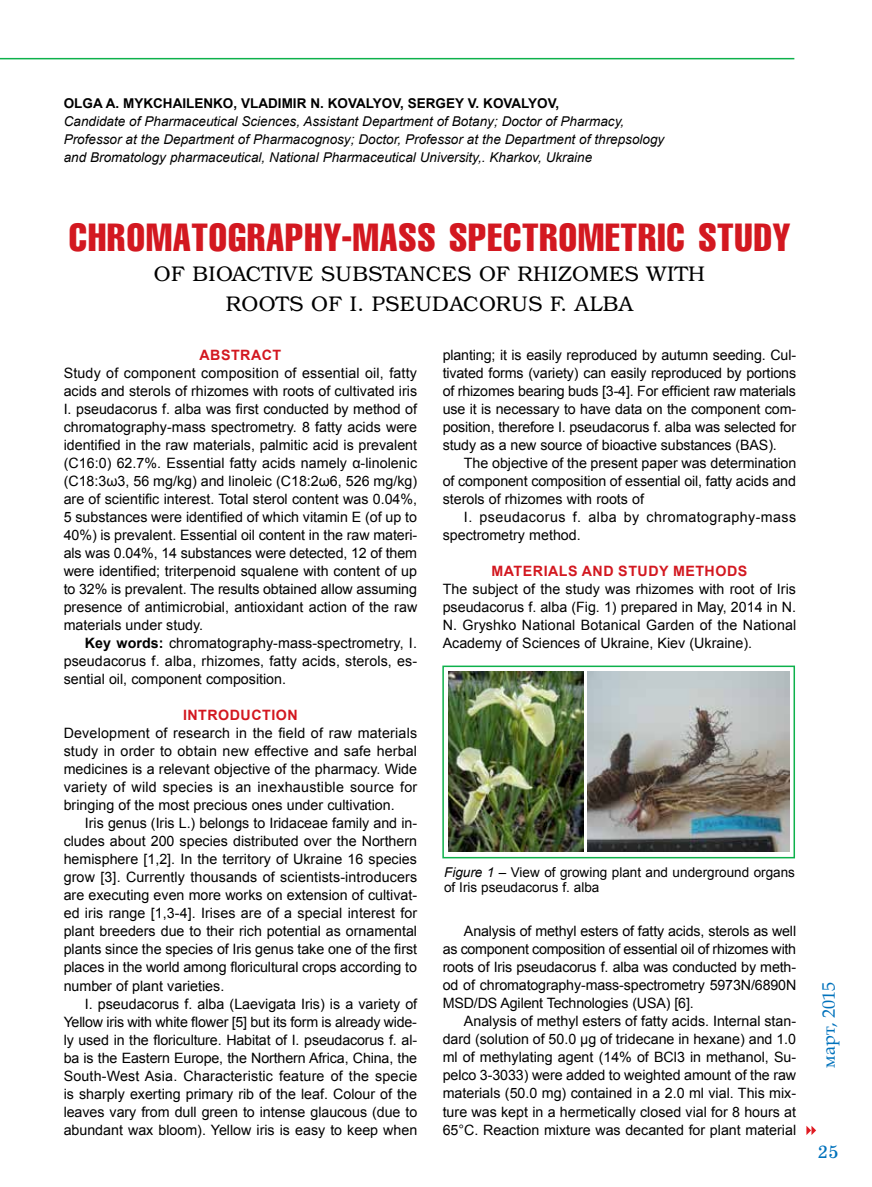
<style>
.page{position:relative;width:872px;height:1187px;background:#fff}
.page>*{position:absolute;margin:0;border:0;box-sizing:border-box;transform-origin:0 0}
.t1{font:39px "K Compressed";letter-spacing:.01em;color:#d31820}
.t2{font:21px/30px "K Bookman";letter-spacing:.025em;color:#000;text-align:center}
.t3{font:18px "Book Antiqua";color:#0072bc}
.t4{font:18px "DS School";color:#0072bc}
.t5{font:14.25px/18px "Arial";color:#000;text-align:justify}
.t6{font:14.25px/18px "Arial";letter-spacing:.03em;color:#000}
.t7{font:700 14.25px "Arial";letter-spacing:.035em;color:#d31820}
.t8{font:italic 13.5px/18px "Arial";color:#000}
.t9{font:13.5px/15px "Arial";color:#000}
.t10{font:700 13.5px "Arial";color:#000}
.s1{font-weight:700}
.s2{font-style:italic}
</style>
<div class="page">
<hr style="left:0;top:58px;width:794px;height:1px;background:#0db14b">
<svg style="left:806px;top:1126px;width:10px;height:8px"></svg>
<img style="left:448px;top:671px;width:135px;height:180px">
<img style="left:587px;top:671px;width:202px;height:180px">
<div style="left:442px;top:665px;width:353px;height:193px;border:2px solid #0db14b"></div>
<p class="t10" style="left:64px;top:94px;width:132px">OLGA A. MYKCHAILEN</p>
<p class="t10" style="left:213px;top:94px;width:162px">KO, VLADIMIR N. KOVALYO</p>
<p class="t10" style="left:392px;top:94px;width:26px">V, SER</p>
<p class="t10" style="left:435px;top:94px;width:95px">GEY V. KOVALYO</p>
<p class="t10" style="left:548px;top:94px;width:13px">V,</p>
<p class="t8" style="left:64px;top:112px;width:602px">Candidate of Pharmaceutical Sciences, Assistant Department of Botany; Doctor of Pharmacy,<br>Professor at the Department of Pharmacognosy; Doctor, Professor at the Department of threpsology and Bromatology pharmaceutical, National Pharmaceutical University,. Kharkov, Ukraine</p>
<h1 class="t1" style="left:69px;top:214px;width:723px">CHROMATOGRAPHY-MASS SPECTROMETRIC STUDY</h1>
<h2 class="t2" style="left:154px;top:260px;width:552px">OF BIOACTIVE SUBSTANCES OF RHIZOMES WITH<br>ROOTS OF I. PSEUDACORUS F. ALBA</h2>
<p class="t7" style="left:199px;top:345px;width:83px">ABSTRACT</p>
<p class="t5" style="left:64px;top:364px;width:355px">Study of component composition of essential oil, fatty acids and sterols of rhizomes with roots of cultivated iris I. pseudacorus f. alba was first conducted by method of chromatography-mass spectrometry. 8 fatty acids were identified in the raw materials, palmitic acid is prevalent (С16:0) 62.7%. Essential fatty acids namely α-linolenic (С18:3ω3, 56 mg/kg) and linoleic (С18:2ω6, 526 mg/kg) are of scientific interest. Total sterol content was 0.04%, 5 substances were identified of which vitamin Е (of up to 40%) is prevalent. Essential oil content in the raw materi&shy;als was 0.04%, 14 substances were detected, 12 of them were identified; triterpenoid squalene with content of up to 32% is prevalent. The results obtained allow assuming presence of antimicrobial, antioxidant action of the raw materials under study.</p>
<p class="t5" style="left:64px;top:634px;width:355px;text-indent:21px"><span class="s1">KEY WORDS:</span> chromatography-mass-spectrometry, I. pseudacorus f. alba, rhizomes, fatty acids, sterols, es&shy;sential oil, component composition.</p>
<p class="t7" style="left:183px;top:705px;width:116px">INTRODUCTION</p>
<p class="t5" style="left:64px;top:724px;width:355px">Development of research in the field of raw materials study in order to obtain new effective and safe herbal medicines is a relevant objective of the pharmacy. Wide variety of wild species is an inexhaustible source for bringing of the most precious ones under cultivation.</p>
<p class="t5" style="left:64px;top:814px;width:355px;text-indent:21px">Iris genus (Iris L.) belongs to Iridaceae family and in&shy;cludes about 200 species distributed over the Northern hemisphere [1,2]. In the territory of Ukraine 16 species grow [3]. Currently thousands of scientists-introducers are executing even more works on extension of cultivat&shy;ed iris range [1,3-4]. Irises are of a special interest for plant breeders due to their rich potential as ornamental plants since the species of Iris genus take one of the first places in the world among floricultural crops according to number of plant varieties.</p>
<p class="t5" style="left:64px;top:994px;width:355px;text-indent:21px">I. pseudacorus f. alba (Laevigata Iris) is a variety of Yellow iris with white flower [5] but its form is already wide&shy;ly used in the floriculture. Habitat of I. pseudacorus f. al&shy;ba is the Eastern Europe, the Northern Africa, China, the South-West Asia. Characteristic feature of the specie is sharply exerting primary rib of the leaf. Colour of the leaves vary from dull green to intense glaucous (due to abundant wax bloom). Yellow iris is easy to keep when</p>
<p class="t5" style="left:443px;top:346px;width:355px">planting; it is easily reproduced by autumn seeding. Cul&shy;tivated forms (variety) can easily reproduced by portions of rhizomes bearing buds [3-4]. For efficient raw materials use it is necessary to have data on the component com&shy;position, therefore I. pseudacorus f. alba was selected for study as a new source of bioactive substances (BAS).</p>
<p class="t5" style="left:443px;top:454px;width:355px;text-indent:21px">The objective of the present paper was determination of component composition of essential oil, fatty acids and sterols of rhizomes with roots of</p>
<p class="t6" style="left:443px;top:508px;width:355px;text-indent:21px">I. pseudacorus f. alba by chromatography-mass spectrometry method.</p>
<p class="t7" style="left:491px;top:561px;width:257px">MATERIALS AND STUDY METHODS</p>
<p class="t5" style="left:443px;top:580px;width:355px">The subject of the study was rhizomes with root of Iris pseudacorus f. alba (Fig. 1) prepared in May, 2014 in N.<br>N. Gryshko National Botanical Garden of the National Academy of Sciences of Ukraine, Kiev (Ukraine).</p>
<p class="t9" style="left:444px;top:864px;width:352px"><span class="s2">Figure 1</span> – View of growing plant and underground organs of Iris pseudacorus f. alba</p>
<p class="t5" style="left:443px;top:922px;width:355px;text-indent:21px">Analysis of methyl esters of fatty acids, sterols as well as component composition of essential oil of rhizomes with roots of Iris pseudacorus f. alba was conducted by meth&shy;od of chromatography-mass-spectrometry 5973N/6890N MSD/DS Agilent Technologies (USA) [6].</p>
<p class="t5" style="left:443px;top:1012px;width:355px;text-indent:21px">Analysis of methyl esters of fatty acids. Internal stan&shy;dard (solution of 50.0 µg of tridecane in hexane) and 1.0 ml of methylating agent (14% of BCl3 in methanol, Su&shy;pelco 3-3033) were added to weighted amount of the raw materials (50.0 mg) contained in a 2.0 ml vial. This mix&shy;ture was kept in a hermetically closed vial for 8 hours at 65°С. Reaction mixture was decanted for plant material</p>
<p class="t3" style="left:816px;top:1067px;width:87px;rotate:-90deg">март, 2015</p>
<p class="t4" style="left:817px;top:1142px;width:22px">25</p>
</div>
